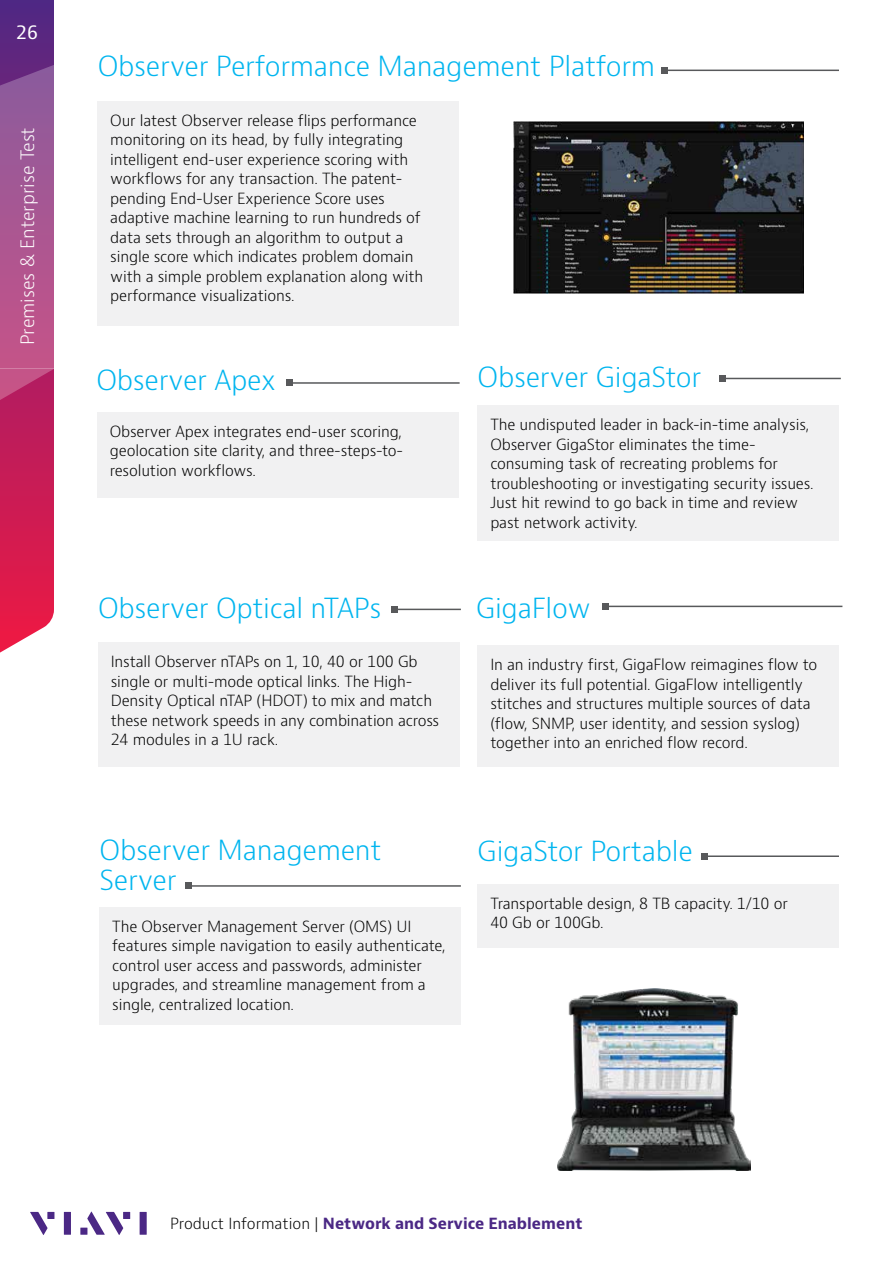
<style>
.page{position:relative;width:893px;height:1263px;background:#fff}
.page>*{position:absolute;margin:0;border:0;box-sizing:border-box;transform-origin:0 0}
.t1{font:300 27px/30px "Bernino Sans";letter-spacing:-.01em;color:#00b5ef}
.t2{font:300 18px "Bernino Sans";letter-spacing:-.005em;color:#fff}
.t3{font:18px "Bernino Sans";color:#fff}
.t4{font:300 15px/19.5px "Bernino Sans";letter-spacing:-.01em;color:#000}
.t5{font:700 15px "Bernino Sans";color:#4b2885}
.s1{font-weight:300;color:#000}
</style>
<div class="page">
<svg style="left:30px;top:1212px;width:18px;height:23px"></svg>
<div style="left:47px;top:1212px;width:7px;height:7px;background:#4b2885"></div>
<div style="left:64px;top:1212px;width:7px;height:23px;background:#4b2885"></div>
<div style="left:123px;top:1212px;width:7px;height:7px;background:#4b2885"></div>
<div style="left:140px;top:1212px;width:7px;height:23px;background:#4b2885"></div>
<svg style="left:87px;top:1211px;width:36px;height:24px"></svg>
<div style="left:80px;top:1227px;width:7px;height:8px;background:#4b2885"></div>
<svg style="left:0;top:0;width:54px;height:653px;background:#b03e79"></svg>
<div style="left:97px;top:412px;width:362px;height:86px;background:#f1f1f2"></div>
<div style="left:100px;top:907px;width:361px;height:117px;background:#f1f1f2"></div>
<div style="left:98px;top:643px;width:362px;height:124px;background:#f1f1f2"></div>
<div style="left:478px;top:884px;width:361px;height:64px;background:#f1f1f2"></div>
<img style="left:557px;top:989px;width:193px;height:182px">
<hr style="left:665px;top:70px;width:174px;height:1px;background:#58595b">
<svg style="left:662px;top:67px;width:6px;height:6px"></svg>
<div style="left:98px;top:101px;width:361px;height:224px;background:#f1f1f2"></div>
<img style="left:513px;top:121px;width:291px;height:172px">
<div style="left:478px;top:405px;width:361px;height:136px;background:#f1f1f2"></div>
<hr style="left:289px;top:382px;width:171px;height:2px;background:#58595b">
<svg style="left:286px;top:380px;width:6px;height:6px"></svg>
<div style="left:478px;top:646px;width:361px;height:121px;background:#f1f1f2"></div>
<hr style="left:705px;top:855px;width:134px;height:2px;background:#58595b">
<svg style="left:702px;top:853px;width:6px;height:6px"></svg>
<hr style="left:394px;top:609px;width:67px;height:1px;background:#58595b">
<svg style="left:391px;top:606px;width:6px;height:6px"></svg>
<hr style="left:189px;top:885px;width:272px;height:2px;background:#58595b">
<svg style="left:186px;top:883px;width:6px;height:6px"></svg>
<hr style="left:606px;top:606px;width:236px;height:1px;background:#58595b">
<svg style="left:603px;top:603px;width:6px;height:6px"></svg>
<hr style="left:722px;top:378px;width:119px;height:1px;background:#58595b">
<svg style="left:719px;top:375px;width:6px;height:6px"></svg>
<p class="t3" style="left:16px;top:21px;width:23px">26</p>
<p class="t2" style="left:16px;top:345px;width:220px;rotate:-90deg">Premises &amp; Enterprise Test</p>
<h1 class="t1" style="left:98px;top:51px;width:559px">Observer Performance Management Platform</h1>
<p class="t4" style="left:110px;top:111px;width:315px">Our latest Observer release flips performance monitoring on its head, by fully integrating intelligent end-user experience scoring with workflows for any transaction. The patent&shy;pending End-User Experience Score uses adaptive machine learning to run hundreds of data sets through an algorithm to output a single score which indicates problem domain with a simple problem explanation along with performance visualizations.</p>
<h1 class="t1" style="left:96px;top:365px;width:181px">Observer Apex</h1>
<p class="t4" style="left:110px;top:422px;width:295px;text-align:justify">Observer Apex integrates end-user scoring, geolocation site clarity, and three-steps-to&shy;resolution workflows.</p>
<h1 class="t1" style="left:98px;top:594px;width:285px">Observer Optical nTAPs</h1>
<p class="t4" style="left:111px;top:652px;width:330px">Install Observer nTAPs on 1, 10, 40 or 100 Gb single or multi-mode optical links. The High-Density Optical nTAP (HDOT) to mix and match these network speeds in any combination across 24 modules in a 1U rack.</p>
<h1 class="t1" style="left:478px;top:362px;width:225px">Observer GigaStor</h1>
<p class="t4" style="left:490px;top:415px;width:325px">The undisputed leader in back-in-time analysis, Observer GigaStor eliminates the time&shy;consuming task of recreating problems for troubleshooting or investigating security issues.<br>Just hit rewind to go back in time and review past network activity.</p>
<h1 class="t1" style="left:476px;top:594px;width:116px">GigaFlow</h1>
<p class="t4" style="left:490px;top:655px;width:329px">In an industry first, GigaFlow reimagines flow to deliver its full potential. GigaFlow intelligently stitches and structures multiple sources of data (flow, SNMP, user identity, and session syslog) together into an enriched flow record.</p>
<h1 class="t1" style="left:100px;top:836px;width:284px">Observer Management<br>Server</h1>
<p class="t4" style="left:112px;top:917px;width:335px">The Observer Management Server (OMS) UI features simple navigation to easily authenticate, control user access and passwords, administer upgrades, and streamline management from a single, centralized location.</p>
<h1 class="t1" style="left:478px;top:837px;width:217px">GigaStor Portable</h1>
<p class="t4" style="left:490px;top:894px;width:299px">Transportable design, 8 TB capacity. 1/10 or<br>40 Gb or 100Gb.</p>
<p class="t5" style="left:170px;top:1214px;width:414px"><span class="s1">Product Information |</span> Network and Service Enablement</p>
</div>
